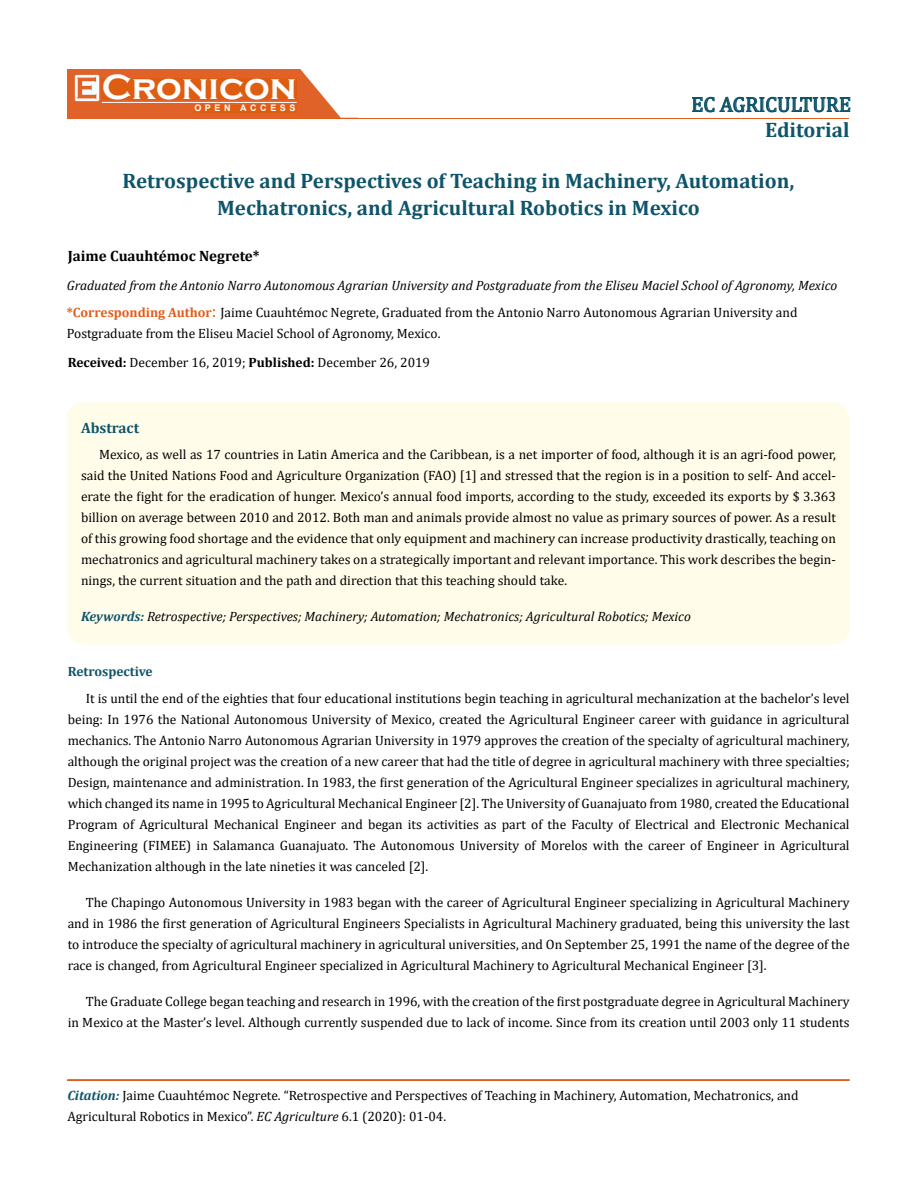
<style>
.page{position:relative;width:917px;height:1190px;background:#fff}
.page>*{position:absolute;margin:0;border:0;box-sizing:border-box;transform-origin:0 0}
.t1{font:700 36px "Copperplate Gothic";color:#fff}
.t2{font:700 21px/27px "Cambria";color:#0e546a;text-align:center}
.t3{font:21px "Cambria";color:#0e546a}
.t4{font:700 15px "Cambria";color:#000}
.t5{font:700 15px "Cambria";color:#0e546a}
.t6{font:13.5px/21px "Cambria";color:#000;text-align:justify}
.t7{font:italic 13.5px "Cambria";color:#000}
.t8{font:700 13.5px "Cambria";color:#0e546a}
.t9{font:700 9px "Arial";letter-spacing:.4em;color:#fff}
.s1{font-weight:700;color:#e05d1a}
.s2{font-size:18px;color:#e05d1a}
.s3{font-weight:700}
.s4{font-weight:700;color:#0e546a}
.s5{font-weight:700;font-style:italic;color:#0e546a}
.s6{font-style:italic}
</style>
<div class="page">
<div style="left:67px;top:70px;width:290px;height:49px;background:#e06228"></div>
<svg style="left:300px;top:69px;width:58px;height:49px"></svg>
<img style="left:75px;top:75px;width:24px;height:26px">
<div style="left:102px;top:79px;width:195px;height:21px;background:#df5d11"></div>
<div style="left:194px;top:105px;width:103px;height:7px;background:#df5d11"></div>
<svg style="left:692px;top:97px;width:158px;height:15px"></svg>
<hr style="left:102px;top:102px;width:194px;height:1px;background:#fff">
<hr style="left:279px;top:118px;width:569px;height:1px;background:#e05d1a">
<hr style="left:67px;top:1080px;width:782px;height:1px;background:#e05d1a">
<div style="left:67px;top:1079px;width:782px;height:1px;border:1px solid #e05d1a"></div>
<div style="left:67px;top:402px;width:782px;height:242px;background:#fffde9;border-radius:18px"></div>
<h1 class="t1" style="left:102px;top:68px;width:196px">Cronicon</h1>
<p class="t9" style="left:194px;top:102px;width:103px">OPEN ACCESS</p>
<h2 class="t3" style="left:691px;top:92px;width:161px">EC AGRICULTURE</h2>
<h2 class="t2" style="left:765px;top:116px;width:86px">Editorial</h2>
<h2 class="t2" style="left:122px;top:166px;width:673px">Retrospective and Perspectives of Teaching in Machinery, Automation,<br>Mechatronics, and Agricultural Robotics in Mexico</h2>
<p class="t4" style="left:68px;top:245px;width:193px">Jaime Cuauhtémoc Negrete*</p>
<p class="t7" style="left:67px;top:275px;width:772px">Graduated from the Antonio Narro Autonomous Agrarian University and Postgraduate from the Eliseu Maciel School of Agronomy, Mexico</p>
<p class="t6" style="left:67px;top:302px;width:732px"><span class="s1">*Corresponding Author</span><span class="s2">:</span> Jaime Cuauhtémoc Negrete, Graduated from the Antonio Narro Autonomous Agrarian University and<br>Postgraduate from the Eliseu Maciel School of Agronomy, Mexico.</p>
<p class="t6" style="left:68px;top:352px;width:364px"><span class="s3">Received:</span> December 16, 2019; <span class="s3">Published:</span> December 26, 2019</p>
<p class="t5" style="left:81px;top:417px;width:60px">Abstract</p>
<p class="t6" style="left:81px;top:444px;width:756px;text-indent:18px">Mexico, as well as 17 countries in Latin America and the Caribbean, is a net importer of food, although it is an agri-food power, said the United Nations Food and Agriculture Organization (FAO) [1] and stressed that the region is in a position to self- And accel&shy;erate the fight for the eradication of hunger. Mexico’s annual food imports, according to the study, exceeded its exports by $ 3.363 billion on average between 2010 and 2012. Both man and animals provide almost no value as primary sources of power. As a result of this growing food shortage and the evidence that only equipment and machinery can increase productivity drastically, teaching on mechatronics and agricultural machinery takes on a strategically important and relevant importance. This work describes the begin&shy;nings, the current situation and the path and direction that this teaching should take.</p>
<p class="t7" style="left:81px;top:606px;width:611px"><span class="s4">Keywords:</span> Retrospective; Perspectives; Machinery; Automation; Mechatronics; Agricultural Robotics; Mexico</p>
<p class="t8" style="left:68px;top:661px;width:87px">Retrospective</p>
<p class="t6" style="left:68px;top:687px;width:783px;text-indent:18px">It is until the end of the eighties that four educational institutions begin teaching in agricultural mechanization at the bachelor’s level being: In 1976 the National Autonomous University of Mexico, created the Agricultural Engineer career with guidance in agricultural mechanics. The Antonio Narro Autonomous Agrarian University in 1979 approves the creation of the specialty of agricultural machinery, although the original project was the creation of a new career that had the title of degree in agricultural machinery with three specialties; Design, maintenance and administration. In 1983, the first generation of the Agricultural Engineer specializes in agricultural machinery, which changed its name in 1995 to Agricultural Mechanical Engineer [2]. The University of Guanajuato from 1980, created the Educational Program of Agricultural Mechanical Engineer and began its activities as part of the Faculty of Electrical and Electronic Mechanical Engineering (FIMEE) in Salamanca Guanajuato. The Autonomous University of Morelos with the career of Engineer in Agricultural Mechanization although in the late nineties it was canceled [2].</p>
<p class="t6" style="left:68px;top:891px;width:783px;text-indent:18px">The Chapingo Autonomous University in 1983 began with the career of Agricultural Engineer specializing in Agricultural Machinery and in 1986 the first generation of Agricultural Engineers Specialists in Agricultural Machinery graduated, being this university the last to introduce the specialty of agricultural machinery in agricultural universities, and On September 25, 1991 the name of the degree of the race is changed, from Agricultural Engineer specialized in Agricultural Machinery to Agricultural Mechanical Engineer [3].</p>
<p class="t6" style="left:68px;top:990px;width:783px;text-align:right">The Graduate College began teaching and research in 1996, with the creation of the first postgraduate degree in Agricultural Machinery<br>in Mexico at the Master’s level. Although currently suspended due to lack of income. Since from its creation until 2003 only 11 students</p>
<p class="t6" style="left:67px;top:1084px;width:732px"><span class="s5">Citation:</span> Jaime Cuauhtémoc Negrete. “Retrospective and Perspectives of Teaching in Machinery, Automation, Mechatronics, and<br>Agricultural Robotics in Mexico”. <span class="s6">EC Agriculture</span> 6.1 (2020): 01-04.</p>
</div>
